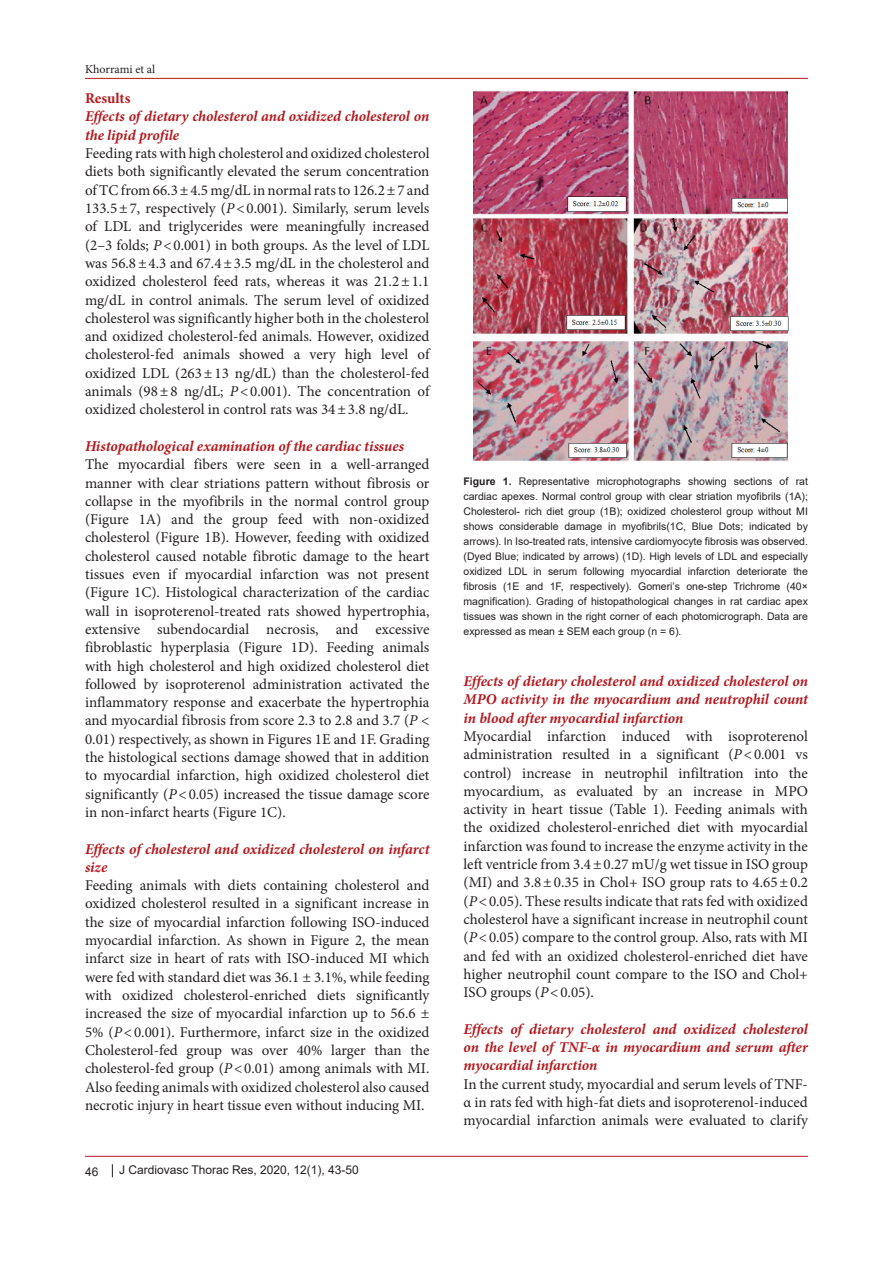
<style>
.page{position:relative;width:893px;height:1263px;background:#fff}
.page>*{position:absolute;margin:0;border:0;box-sizing:border-box;transform-origin:0 0}
.t1{font:15px/18.3px "Minion Pro";color:#231f20;text-align:justify}
.t2{font:italic 700 15px/18.3px "Minion Pro";letter-spacing:-.005em;color:#b4191e}
.t3{font:700 15px "Minion Pro";color:#b4191e}
.t4{font:12px "Arial";color:#231f20}
.t5{font:12px "Minion Pro";color:#231f20}
.t6{font:10.5px/15px "Arial";color:#231f20;text-align:justify}
.s1{font-style:italic}
.s2{font-weight:700}
</style>
<div class="page">
<hr style="left:85px;top:78px;width:723px;height:1px;background:#b4191e">
<hr style="left:85px;top:1156px;width:723px;height:1px;background:#b4191e">
<svg style="left:112px;top:1164px;width:1px;height:13px"></svg>
<img style="left:473px;top:90px;width:316px;height:371px">
<p class="t5" style="left:85px;top:62px;width:72px">Khorrami et al</p>
<p class="t3" style="left:85px;top:88px;width:47px">Results</p>
<p class="t2" style="left:85px;top:107px;width:346px">Effects of dietary cholesterol and oxidized cholesterol on the lipid profile</p>
<p class="t1" style="left:85px;top:144px;width:346px">Feeding rats with high cholesterol and oxidized cholesterol diets both significantly elevated the serum concentration of TC from 66.3±4.5 mg/dL in normal rats to 126.2±7 and 133.5±7, respectively (<span class="s1">P</span>&lt;0.001). Similarly, serum levels of LDL and triglycerides were meaningfully increased (2–3 folds; <span class="s1">P</span>&lt;0.001) in both groups. As the level of LDL was 56.8±4.3 and 67.4±3.5 mg/dL in the cholesterol and oxidized cholesterol feed rats, whereas it was 21.2±1.1 mg/dL in control animals. The serum level of oxidized cholesterol was significantly higher both in the cholesterol and oxidized cholesterol-fed animals. However, oxidized cholesterol-fed animals showed a very high level of oxidized LDL (263±13 ng/dL) than the cholesterol-fed animals (98±8 ng/dL; <span class="s1">P</span>&lt;0.001). The concentration of oxidized cholesterol in control rats was 34±3.8 ng/dL.</p>
<p class="t2" style="left:85px;top:437px;width:320px">Histopathological examination of the cardiac tissues</p>
<p class="t1" style="left:85px;top:455px;width:346px">The myocardial fibers were seen in a well-arranged manner with clear striations pattern without fibrosis or collapse in the myofibrils in the normal control group (Figure 1A) and the group feed with non-oxidized cholesterol (Figure 1B). However, feeding with oxidized cholesterol caused notable fibrotic damage to the heart tissues even if myocardial infarction was not present (Figure 1C). Histological characterization of the cardiac wall in isoproterenol-treated rats showed hypertrophia, extensive subendocardial necrosis, and excessive fibroblastic hyperplasia (Figure 1D). Feeding animals with high cholesterol and high oxidized cholesterol diet followed by isoproterenol administration activated the inflammatory response and exacerbate the hypertrophia and myocardial fibrosis from score 2.3 to 2.8 and 3.7 (<span class="s1">P</span> &lt; 0.01) respectively, as shown in Figures 1E and 1F. Grading the histological sections damage showed that in addition to myocardial infarction, high oxidized cholesterol diet significantly (<span class="s1">P</span>&lt;0.05) increased the tissue damage score in non-infarct hearts (Figure 1C).</p>
<p class="t2" style="left:85px;top:839px;width:346px">Effects of cholesterol and oxidized cholesterol on infarct size</p>
<p class="t1" style="left:85px;top:876px;width:346px">Feeding animals with diets containing cholesterol and oxidized cholesterol resulted in a significant increase in the size of myocardial infarction following ISO-induced myocardial infarction. As shown in Figure 2, the mean infarct size in heart of rats with ISO-induced MI which were fed with standard diet was 36.1 ± 3.1%, while feeding with oxidized cholesterol-enriched diets significantly increased the size of myocardial infarction up to 56.6 ± 5% (<span class="s1">P</span>&lt;0.001). Furthermore, infarct size in the oxidized Cholesterol-fed group was over 40% larger than the cholesterol-fed group (<span class="s1">P</span>&lt;0.01) among animals with MI.<br>Also feeding animals with oxidized cholesterol also caused necrotic injury in heart tissue even without inducing MI.</p>
<p class="t4" style="left:85px;top:1163px;width:15px">46</p>
<p class="t4" style="left:119px;top:1162px;width:241px">J Cardiovasc Thorac Res, 2020, 12(1), 43-50</p>
<p class="t6" style="left:463px;top:474px;width:346px"><span class="s2">Figure 1.</span> Representative microphotographs showing sections of rat cardiac apexes. Normal control group with clear striation myofibrils (1A); Cholesterol- rich diet group (1B); oxidized cholesterol group without MI shows considerable damage in myofibrils(1C, Blue Dots; indicated by arrows). In Iso-treated rats, intensive cardiomyocyte fibrosis was observed. (Dyed Blue; indicated by arrows) (1D). High levels of LDL and especially oxidized LDL in serum following myocardial infarction deteriorate the fibrosis (1E and 1F, respectively). Gomeri’s one-step Trichrome (40× magnification). Grading of histopathological changes in rat cardiac apex tissues was shown in the right corner of each photomicrograph. Data are expressed as mean ± SEM each group (n = 6).</p>
<p class="t2" style="left:463px;top:672px;width:346px;text-align:justify">Effects of dietary cholesterol and oxidized cholesterol on MPO activity in the myocardium and neutrophil count in blood after myocardial infarction</p>
<p class="t1" style="left:463px;top:727px;width:346px">Myocardial infarction induced with isoproterenol administration resulted in a significant (<span class="s1">P</span>&lt;0.001 vs control) increase in neutrophil infiltration into the myocardium, as evaluated by an increase in MPO activity in heart tissue (Table 1). Feeding animals with the oxidized cholesterol-enriched diet with myocardial infarction was found to increase the enzyme activity in the left ventricle from 3.4±0.27 mU/g wet tissue in ISO group (MI) and 3.8±0.35 in Chol+ ISO group rats to 4.65±0.2 (<span class="s1">P</span>&lt;0.05). These results indicate that rats fed with oxidized cholesterol have a significant increase in neutrophil count (<span class="s1">P</span>&lt;0.05) compare to the control group. Also, rats with MI and fed with an oxidized cholesterol-enriched diet have higher neutrophil count compare to the ISO and Chol+ ISO groups (<span class="s1">P</span>&lt;0.05).</p>
<p class="t2" style="left:463px;top:1019px;width:346px;text-align:justify">Effects of dietary cholesterol and oxidized cholesterol on the level of TNF-α in myocardium and serum after myocardial infarction</p>
<p class="t1" style="left:463px;top:1075px;width:346px">In the current study, myocardial and serum levels of TNF&shy;α in rats fed with high-fat diets and isoproterenol-induced myocardial infarction animals were evaluated to clarify</p>
</div>
